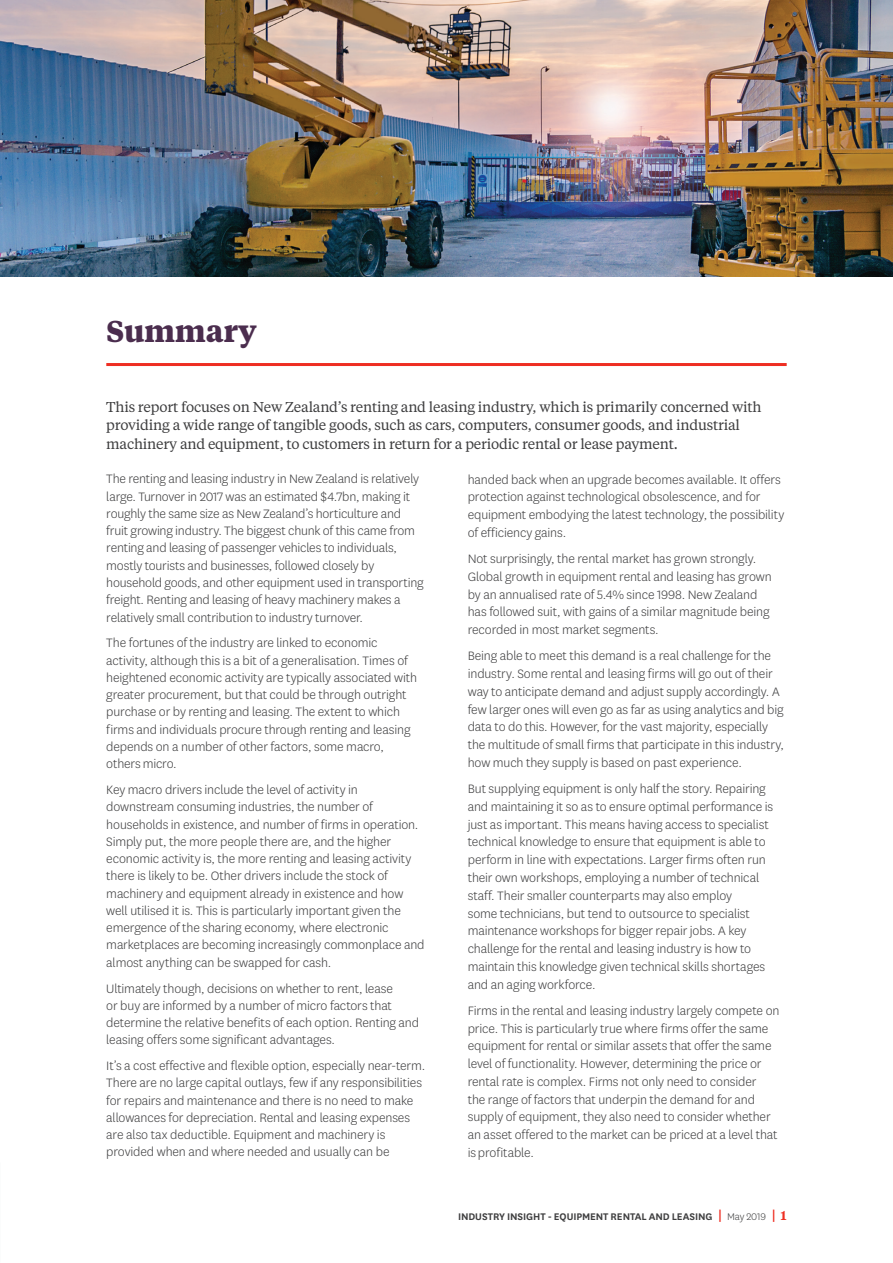
<style>
.page{position:relative;width:893px;height:1263px;background:#fff}
.page>*{position:absolute;margin:0;border:0;box-sizing:border-box;transform-origin:0 0}
.t1{font:700 30px "Tiempos Text";letter-spacing:-.01em;color:#4b2d4e}
.t2{font:300 14.25px/17.2px "National LF";letter-spacing:-.01em;color:#3e3e3f}
.t3{font:14.25px/18.8px "Tiempos Text";letter-spacing:-.015em;color:#3e3e3f}
.t4{font:600 11.25px "National LF";letter-spacing:-.005em;color:#3e3e3f}
.s1{font-family:"Tiempos Text";font-size:13.5px;color:#ee2e22}
.s2{font-weight:300}
.s3{font-family:"Tiempos Text";font-size:12.75px;color:#ee2e22}
</style>
<div class="page">
<hr style="left:106px;top:363px;width:681px;height:3px;background:#ee2e22">
<img style="left:0;top:0;width:893px;height:276px">
<h1 class="t1" style="left:106px;top:310px;width:152px">Summary</h1>
<p class="t3" style="left:106px;top:396px;width:657px">This report focuses on New Zealand’s renting and leasing industry, which is primarily concerned with providing a wide range of tangible goods, such as cars, computers, consumer goods, and industrial machinery and equipment, to customers in return for a periodic rental or lease payment.</p>
<p class="t2" style="left:106px;top:470px;width:319px">The renting and leasing industry in New Zealand is relatively large. Turnover in 2017 was an estimated $4.7bn, making it roughly the same size as New Zealand’s horticulture and fruit growing industry. The biggest chunk of this came from renting and leasing of passenger vehicles to individuals, mostly tourists and businesses, followed closely by household goods, and other equipment used in transporting freight. Renting and leasing of heavy machinery makes a relatively small contribution to industry turnover.</p>
<p class="t2" style="left:106px;top:634px;width:312px">The fortunes of the industry are linked to economic activity, although this is a bit of a generalisation. Times of heightened economic activity are typically associated with greater procurement, but that could be through outright purchase or by renting and leasing. The extent to which firms and individuals procure through renting and leasing depends on a number of other factors, some macro, others micro.</p>
<p class="t2" style="left:106px;top:781px;width:320px">Key macro drivers include the level of activity in downstream consuming industries, the number of households in existence, and number of firms in operation.<br>Simply put, the more people there are, and the higher economic activity is, the more renting and leasing activity there is likely to be. Other drivers include the stock of machinery and equipment already in existence and how well utilised it is. This is particularly important given the emergence of the sharing economy, where electronic marketplaces are becoming increasingly commonplace and almost anything can be swapped for cash.</p>
<p class="t2" style="left:106px;top:979px;width:314px">Ultimately though, decisions on whether to rent, lease<br>or buy are informed by a number of micro factors that determine the relative benefits of each option. Renting and leasing offers some significant advantages.</p>
<p class="t2" style="left:106px;top:1057px;width:320px">It’s a cost effective and flexible option, especially near-term.<br>There are no large capital outlays, few if any responsibilities for repairs and maintenance and there is no need to make allowances for depreciation. Rental and leasing expenses are also tax deductible. Equipment and machinery is provided when and where needed and usually can be</p>
<p class="t2" style="left:468px;top:470px;width:318px;line-height:17.7px">handed back when an upgrade becomes available. It offers protection against technological obsolescence, and for equipment embodying the latest technology, the possibility of efficiency gains.</p>
<p class="t2" style="left:468px;top:549px;width:306px;line-height:17.7px">Not surprisingly, the rental market has grown strongly.<br>Global growth in equipment rental and leasing has grown by an annualised rate of 5.4% since 1998. New Zealand has followed suit, with gains of a similar magnitude being recorded in most market segments.</p>
<p class="t2" style="left:468px;top:647px;width:318px;line-height:17.7px">Being able to meet this demand is a real challenge for the industry. Some rental and leasing firms will go out of their way to anticipate demand and adjust supply accordingly. A few larger ones will even go as far as using analytics and big data to do this. However, for the vast majority, especially the multitude of small firms that participate in this industry, how much they supply is based on past experience.</p>
<p class="t2" style="left:468px;top:779px;width:307px;line-height:17.7px">But supplying equipment is only half the story. Repairing and maintaining it so as to ensure optimal performance is just as important. This means having access to specialist technical knowledge to ensure that equipment is able to perform in line with expectations. Larger firms often run their own workshops, employing a number of technical staff. Their smaller counterparts may also employ<br>some technicians, but tend to outsource to specialist maintenance workshops for bigger repair jobs. A key challenge for the rental and leasing industry is how to maintain this knowledge given technical skills shortages and an aging workforce.</p>
<p class="t2" style="left:468px;top:1001px;width:313px;line-height:17.7px">Firms in the rental and leasing industry largely compete on price. This is particularly true where firms offer the same equipment for rental or similar assets that offer the same level of functionality. However, determining the price or rental rate is complex. Firms not only need to consider<br>the range of factors that underpin the demand for and supply of equipment, they also need to consider whether an asset offered to the market can be priced at a level that is profitable.</p>
<p class="t4" style="left:458px;top:1209px;width:330px">INDUSTRY INSIGHT - EQUIPMENT RENTAL AND LEASING <span class="s1">|</span> <span class="s2">May 2019</span> <span class="s1">|</span> <span class="s3">1</span></p>
</div>
